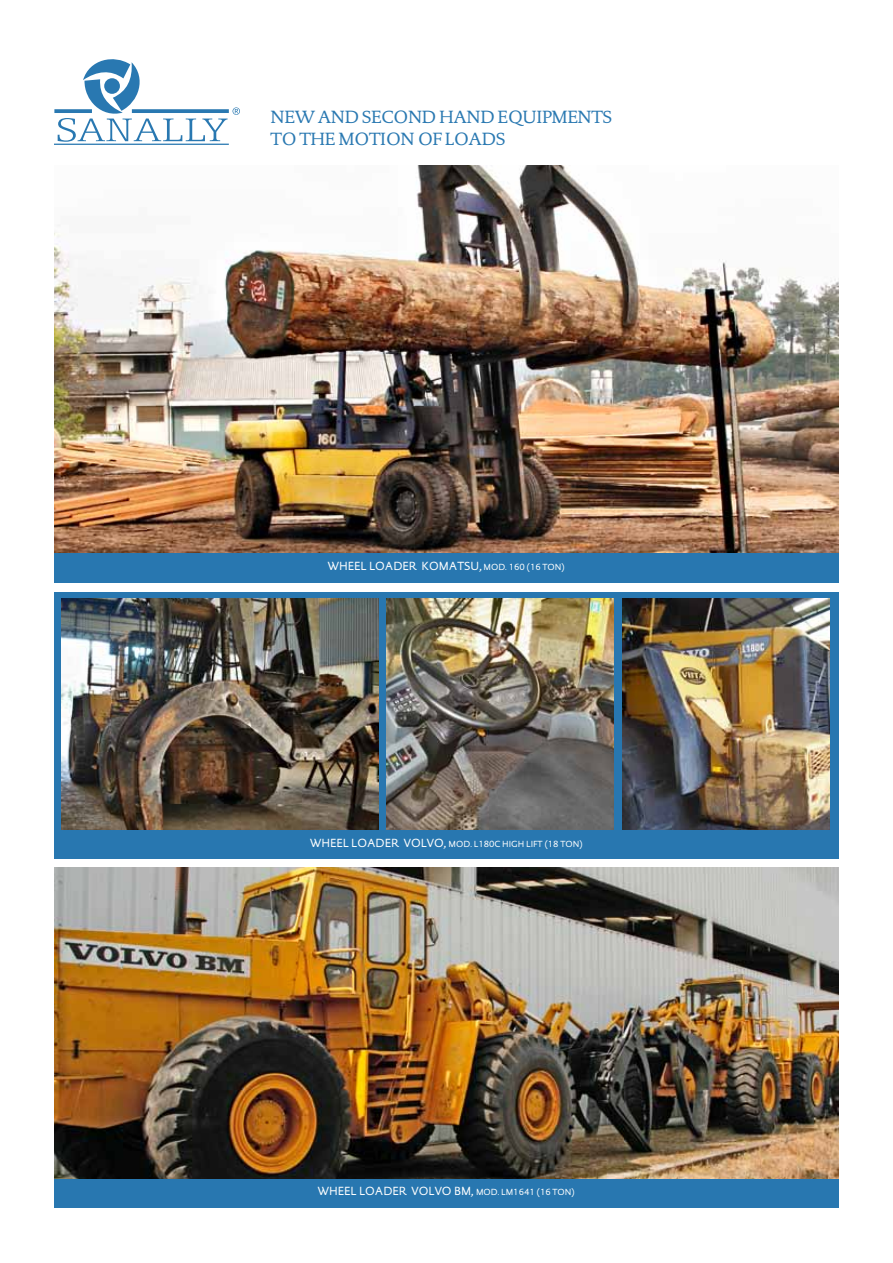
<style>
.page{position:relative;width:893px;height:1263px;background:#fff}
.page>*{position:absolute;margin:0;border:0;box-sizing:border-box;transform-origin:0 0}
.t1{font:18px/21.6px "DTL Documenta ST";letter-spacing:-.025em;color:#2978b1}
.t2{font:12px "DTL Documenta Sans T";color:#fff}
.t3{font:9px "DTL Documenta Sans T";color:#fff}
.s1{font-size:9px}
</style>
<div class="page">
<div style="left:54px;top:592px;width:785px;height:267px;background:#2877b0"></div>
<div style="left:54px;top:540px;width:785px;height:43px;background:#2877b0"></div>
<img style="left:62px;top:599px;width:316px;height:230px">
<img style="left:387px;top:599px;width:227px;height:230px">
<img style="left:622px;top:599px;width:207px;height:230px">
<img style="left:54px;top:166px;width:785px;height:387px">
<div style="left:54px;top:934px;width:785px;height:274px;background:#2877b0"></div>
<img style="left:54px;top:867px;width:785px;height:311px">
<svg style="left:54px;top:59px;width:186px;height:86px"></svg>
<h1 class="t1" style="left:270px;top:106px;width:343px">NEW AND SECOND HAND EQUIPMENTS<br>TO THE MOTION OF LOADS</h1>
<p class="t2" style="left:328px;top:559px;width:164px">WHEEL LOADER KOMATSU, <span class="s1">MOD</span></p>
<p class="t3" style="left:505px;top:562px;width:61px">. 160 (16 TON)</p>
<p class="t2" style="left:310px;top:836px;width:147px">WHEEL LOADER VOLVO, <span class="s1">MOD</span></p>
<p class="t3" style="left:470px;top:838px;width:114px">. L180C HIGH LIFT (18 TON)</p>
<p class="t2" style="left:318px;top:1183px;width:166px">WHEEL LOADER VOLVO BM, <span class="s1">MOD</span></p>
<p class="t3" style="left:498px;top:1186px;width:79px">. LM 1641 (16 TON)</p>
</div>
